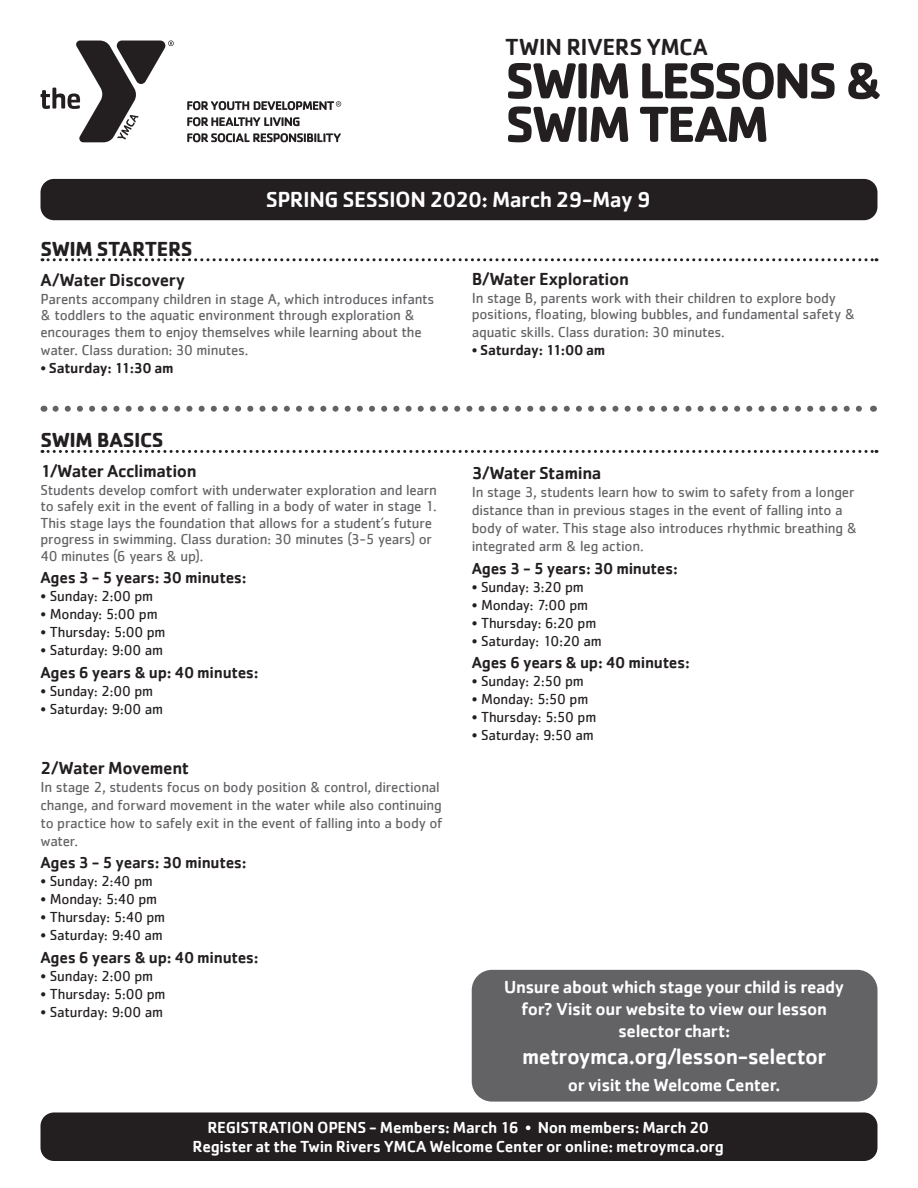
<style>
.page{position:relative;width:918px;height:1188px;background:#fff}
.page>*{position:absolute;margin:0;border:0;box-sizing:border-box;transform-origin:0 0}
.t1{font:700 52.5px "Cachet";letter-spacing:-.055em;color:#231f20}
.t2{font:500 24px "Cachet";letter-spacing:-.02em;color:#231f20}
.t3{font:500 22.5px "Cachet";letter-spacing:-.025em;color:#fff}
.t4{font:700 21px "Cachet";letter-spacing:-.02em;color:#231f20}
.t5{font:500 18px "Cachet";letter-spacing:-.02em;color:#fff}
.t6{font:500 18px "Cachet";letter-spacing:-.025em;color:#231f20}
.t7{font:500 16.5px "Cachet";letter-spacing:-.02em;color:#231f20}
.t8{font:500 16.5px "Cachet";letter-spacing:-.015em;color:#fff}
.t9{font:15px/16.5px "Cachet";letter-spacing:-.015em;color:#636366}
.t10{font:15px "Cachet";letter-spacing:-.015em;color:#231f20}
.t11{font:500 15px "Cachet";letter-spacing:-.015em;color:#231f20}
.s1{font-weight:400}
</style>
<div class="page">
<svg style="left:41px;top:40px;width:133px;height:102px"></svg>
<svg style="left:187px;top:117px;width:113px;height:9px"></svg>
<svg style="left:187px;top:133px;width:154px;height:9px"></svg>
<svg style="left:187px;top:101px;width:154px;height:9px"></svg>
<div style="left:40px;top:1112px;width:838px;height:49px;background:#231f20;border-radius:14px"></div>
<div style="left:40px;top:179px;width:838px;height:41px;background:#231f20;border-radius:14px"></div>
<svg style="left:42px;top:258px;width:835px;height:3px"></svg>
<div style="left:472px;top:970px;width:406px;height:132px;background:#636366;border-radius:20px"></div>
<svg style="left:56px;top:406px;width:806px;height:6px"></svg>
<svg style="left:42px;top:450px;width:835px;height:3px"></svg>
<p class="t2" style="left:505px;top:32px;width:204px">TWIN RIVERS YMCA</p>
<p class="t1" style="left:505px;top:47px;width:378px">SWIM LESSONS &amp;</p>
<p class="t1" style="left:505px;top:90px;width:265px">SWIM TEAM</p>
<p class="t3" style="left:266px;top:186px;width:387px">SPRING SESSION 2020: March 29-May 9</p>
<p class="t4" style="left:40px;top:235px;width:154px">SWIM STARTERS</p>
<p class="t6" style="left:40px;top:268px;width:146px">A/Water Discovery</p>
<p class="t9" style="left:40px;top:290px;width:395px">Parents accompany children in stage A, which introduces infants &amp; toddlers to the aquatic environment through exploration &amp; encourages them to enjoy themselves while learning about the</p>
<p class="t9" style="left:40px;top:341px;width:210px">water. Class duration: 30 minutes.</p>
<p class="t11" style="left:40px;top:358px;width:135px"><span class="s1">•</span> Saturday: 11:30 am</p>
<p class="t4" style="left:40px;top:426px;width:125px">SWIM BASICS</p>
<p class="t6" style="left:40px;top:460px;width:158px">1/Water Acclimation</p>
<p class="t9" style="left:40px;top:481px;width:398px">Students develop comfort with underwater exploration and learn to safely exit in the event of falling in a body of water in stage 1.<br>This stage lays the foundation that allows for a student’s future progress in swimming. Class duration: 30 minutes (3-5 years) or 40 minutes (6 years &amp; up).</p>
<p class="t7" style="left:40px;top:568px;width:208px">Ages 3 - 5 years: 30 minutes:</p>
<p class="t10" style="left:40px;top:587px;width:114px">• Sunday: 2:00 pm</p>
<p class="t10" style="left:40px;top:605px;width:119px">• Monday: 5:00 pm</p>
<p class="t10" style="left:40px;top:623px;width:127px">• Thursday: 5:00 pm</p>
<p class="t10" style="left:40px;top:641px;width:124px">• Saturday: 9:00 am</p>
<p class="t7" style="left:40px;top:662px;width:220px">Ages 6 years &amp; up: 40 minutes:</p>
<p class="t10" style="left:40px;top:682px;width:114px">• Sunday: 2:00 pm</p>
<p class="t10" style="left:40px;top:700px;width:124px">• Saturday: 9:00 am</p>
<p class="t6" style="left:40px;top:757px;width:150px">2/Water Movement</p>
<p class="t9" style="left:40px;top:777px;width:403px;line-height:18px">In stage 2, students focus on body position &amp; control, directional change, and forward movement in the water while also continuing to practice how to safely exit in the event of falling into a body of water.</p>
<p class="t7" style="left:40px;top:853px;width:208px">Ages 3 - 5 years: 30 minutes:</p>
<p class="t10" style="left:40px;top:872px;width:114px">• Sunday: 2:40 pm</p>
<p class="t10" style="left:40px;top:890px;width:118px">• Monday: 5:40 pm</p>
<p class="t10" style="left:40px;top:908px;width:126px">• Thursday: 5:40 pm</p>
<p class="t10" style="left:40px;top:926px;width:124px">• Saturday: 9:40 am</p>
<p class="t7" style="left:40px;top:947px;width:220px">Ages 6 years &amp; up: 40 minutes:</p>
<p class="t10" style="left:40px;top:967px;width:114px">• Sunday: 2:00 pm</p>
<p class="t10" style="left:40px;top:985px;width:127px">• Thursday: 5:00 pm</p>
<p class="t10" style="left:40px;top:1003px;width:124px">• Saturday: 9:00 am</p>
<p class="t6" style="left:472px;top:268px;width:159px">B/Water Exploration</p>
<p class="t9" style="left:472px;top:289px;width:385px">In stage B, parents work with their children to explore body positions, floating, blowing bubbles, and fundamental safety &amp;</p>
<p class="t9" style="left:472px;top:324px;width:255px">aquatic skills. Class duration: 30 minutes.</p>
<p class="t11" style="left:472px;top:341px;width:135px"><span class="s1">•</span> Saturday: 11:00 am</p>
<p class="t6" style="left:472px;top:462px;width:131px">3/Water Stamina</p>
<p class="t9" style="left:472px;top:483px;width:387px;line-height:18px">In stage 3, students learn how to swim to safety from a longer distance than in previous stages in the event of falling into a body of water. This stage also introduces rhythmic breathing &amp; integrated arm &amp; leg action.</p>
<p class="t7" style="left:472px;top:558px;width:208px">Ages 3 - 5 years: 30 minutes:</p>
<p class="t10" style="left:472px;top:578px;width:114px">• Sunday: 3:20 pm</p>
<p class="t10" style="left:472px;top:596px;width:118px">• Monday: 7:00 pm</p>
<p class="t10" style="left:472px;top:614px;width:126px">• Thursday: 6:20 pm</p>
<p class="t10" style="left:472px;top:632px;width:132px">• Saturday: 10:20 am</p>
<p class="t7" style="left:472px;top:652px;width:220px">Ages 6 years &amp; up: 40 minutes:</p>
<p class="t10" style="left:472px;top:672px;width:114px">• Sunday: 2:50 pm</p>
<p class="t10" style="left:472px;top:690px;width:118px">• Monday: 5:50 pm</p>
<p class="t10" style="left:472px;top:708px;width:126px">• Thursday: 5:50 pm</p>
<p class="t10" style="left:472px;top:726px;width:124px">• Saturday: 9:50 am</p>
<p class="t5" style="left:504px;top:976px;width:342px">Unsure about which stage your child is ready</p>
<p class="t5" style="left:521px;top:998px;width:307px">for? Visit our website to view our lesson</p>
<p class="t5" style="left:618px;top:1019px;width:114px">selector chart:</p>
<p class="t3" style="left:522px;top:1042px;width:306px">metroymca.org/lesson-selector</p>
<p class="t5" style="left:568px;top:1073px;width:214px">or visit the Welcome Center.</p>
<p class="t8" style="left:207px;top:1117px;width:503px">REGISTRATION OPENS - Members: March 16 <span class="s1">•</span> Non members: March 20</p>
<p class="t8" style="left:193px;top:1137px;width:533px">Register at the Twin Rivers YMCA Welcome Center or online: metroymca.org</p>
</div>
